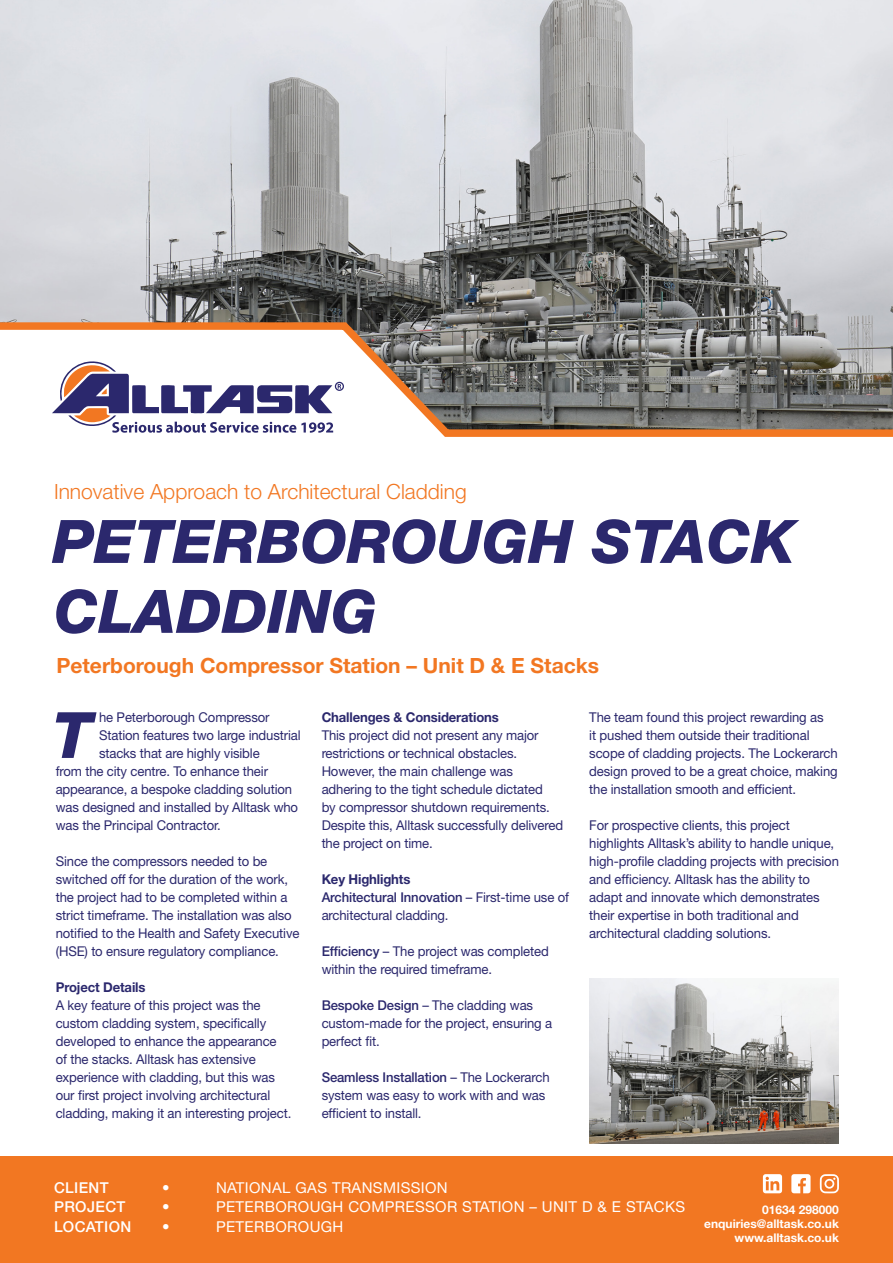
<style>
.page{position:relative;width:893px;height:1263px;background:#fff}
.page>*{position:absolute;margin:0;border:0;box-sizing:border-box;transform-origin:0 0}
.Intro_body_Style__wi{font:italic 800 63.9px "Helvetica Neue LT Pro";color:#2b286d}
.Title_style{font:italic 800 60px "Helvetica Neue LT Pro";color:#2b286d}
.Sub_deck_Style{font:700 21px "Helvetica Neue LT Pro";color:#f27722}
.Title_intro_text{font:300 21px "Helvetica Neue LT Pro";color:#f27722}
.Body_Style__without{font:15px "Helvetica Neue LT Pro";letter-spacing:.025em;color:#fff}
.Body_Style__without-2{font:500 15px "Helvetica Neue LT Pro";letter-spacing:.025em;color:#fff}
.Intro_body_Style__wi-2{font:13.5px/18px "Helvetica Neue LT Pro";letter-spacing:-.01em;color:#2b286d}
.Sub_deck_Style-2{font:700 12px "Helvetica Neue LT Pro";color:#fff}
.s1{font-weight:700}
.s2{font-weight:500}
</style>
<div class="page">
<img style="left:0;top:0;width:893px;height:319px">
<svg style="left:0;top:319px;width:893px;height:118px"></svg>
<svg style="left:52px;top:360px;width:289px;height:73px"></svg>
<div style="left:335px;top:382px;width:9px;height:9px;border:1px solid #2b286d;border-radius:50%"></div>
<div style="left:0;top:1157px;width:893px;height:106px;background:#f27722"></div>
<svg style="left:791px;top:1174px;width:19px;height:19px"></svg>
<svg style="left:763px;top:1174px;width:19px;height:19px"></svg>
<svg style="left:820px;top:1174px;width:19px;height:19px"></svg>
<img style="left:589px;top:979px;width:250px;height:164px">
<p class="Title_intro_text" style="left:54px;top:479px;width:414px">Innovative Approach to Architectural Cladding</p>
<p class="Title_style" style="left:53px;top:506px;width:744px">PETERBOROUGH STACK</p>
<p class="Title_style" style="left:54px;top:576px;width:325px">CLADDING</p>
<p class="Sub_deck_Style" style="left:57px;top:652px;width:544px">Peterborough Compressor Station – Unit D &amp; E Stacks</p>
<p class="Intro_body_Style__wi" style="left:52px;top:697px;width:42px">T</p>
<p class="Intro_body_Style__wi-2" style="left:99px;top:708px;width:172px">he Peterborough Compressor</p>
<p class="Intro_body_Style__wi-2" style="left:99px;top:726px;width:203px">Station features two large industrial</p>
<p class="Intro_body_Style__wi-2" style="left:99px;top:744px;width:162px">stacks that are highly visible</p>
<p class="Intro_body_Style__wi-2" style="left:56px;top:762px;width:214px">from the city centre. To enhance their</p>
<p class="Intro_body_Style__wi-2" style="left:56px;top:780px;width:238px">appearance, a bespoke cladding solution</p>
<p class="Intro_body_Style__wi-2" style="left:56px;top:798px;width:244px">was designed and installed by Alltask who</p>
<p class="Intro_body_Style__wi-2" style="left:56px;top:816px;width:167px">was the Principal Contractor.</p>
<p class="Intro_body_Style__wi-2" style="left:56px;top:852px;width:245px">Since the compressors needed to be switched off for the duration of the work, the project had to be completed within a strict timeframe. The installation was also notified to the Health and Safety Executive (HSE) to ensure regulatory compliance.</p>
<p class="Intro_body_Style__wi-2" style="left:56px;top:978px;width:237px"><span class="s1">Project Details<br></span>A key feature of this project was the custom cladding system, specifically developed to enhance the appearance<br>of the stacks. Alltask has extensive experience with cladding, but this was our first project involving architectural cladding, making it an interesting project.</p>
<p class="Intro_body_Style__wi-2" style="left:322px;top:708px;width:243px"><span class="s1">Challenges &amp; Considerations<br></span>This project did not present any major restrictions or technical obstacles.<br>However, the main challenge was adhering to the tight schedule dictated<br>by compressor shutdown requirements.<br>Despite this, Alltask successfully delivered the project on time.</p>
<p class="Intro_body_Style__wi-2" style="left:322px;top:870px;width:249px"><span class="s1">Key Highlights<br></span><span class="s2">Architectural Innovation</span> – First-time use of architectural cladding.</p>
<p class="Intro_body_Style__wi-2" style="left:322px;top:942px;width:229px"><span class="s2">Efficiency</span> – The project was completed within the required timeframe.</p>
<p class="Intro_body_Style__wi-2" style="left:322px;top:996px;width:232px"><span class="s2">Bespoke Design</span> – The cladding was custom-made for the project, ensuring a perfect fit.</p>
<p class="Intro_body_Style__wi-2" style="left:322px;top:1068px;width:230px"><span class="s2">Seamless Installation</span> – The Lockerarch system was easy to work with and was efficient to install.</p>
<p class="Intro_body_Style__wi-2" style="left:589px;top:708px;width:250px">The team found this project rewarding as<br>it pushed them outside their traditional scope of cladding projects. The Lockerarch design proved to be a great choice, making the installation smooth and efficient.</p>
<p class="Intro_body_Style__wi-2" style="left:589px;top:816px;width:251px">For prospective clients, this project highlights Alltask’s ability to handle unique, high-profile cladding projects with precision and efficiency. Alltask has the ability to adapt and innovate which demonstrates their expertise in both traditional and architectural cladding solutions.</p>
<p class="Body_Style__without-2" style="left:54px;top:1178px;width:56px">CLIENT</p>
<p class="Body_Style__without" style="left:162px;top:1178px;width:9px">•</p>
<p class="Body_Style__without" style="left:216px;top:1178px;width:233px">NATIONAL GAS TRANSMISSION</p>
<p class="Body_Style__without-2" style="left:54px;top:1198px;width:73px">PROJECT</p>
<p class="Body_Style__without" style="left:162px;top:1198px;width:9px">•</p>
<p class="Body_Style__without" style="left:216px;top:1198px;width:471px">PETERBOROUGH COMPRESSOR STATION – UNIT D &amp; E STACKS</p>
<p class="Body_Style__without-2" style="left:54px;top:1217px;width:79px">LOCATION</p>
<p class="Body_Style__without" style="left:162px;top:1217px;width:9px">•</p>
<p class="Body_Style__without" style="left:216px;top:1217px;width:129px">PETERBOROUGH</p>
<p class="Sub_deck_Style-2" style="left:762px;top:1202px;width:78px">01634 298000</p>
<p class="Sub_deck_Style-2" style="left:704px;top:1216px;width:136px">enquiries@alltask.co.uk</p>
<p class="Sub_deck_Style-2" style="left:735px;top:1230px;width:106px">www.alltask.co.uk</p>
</div>
